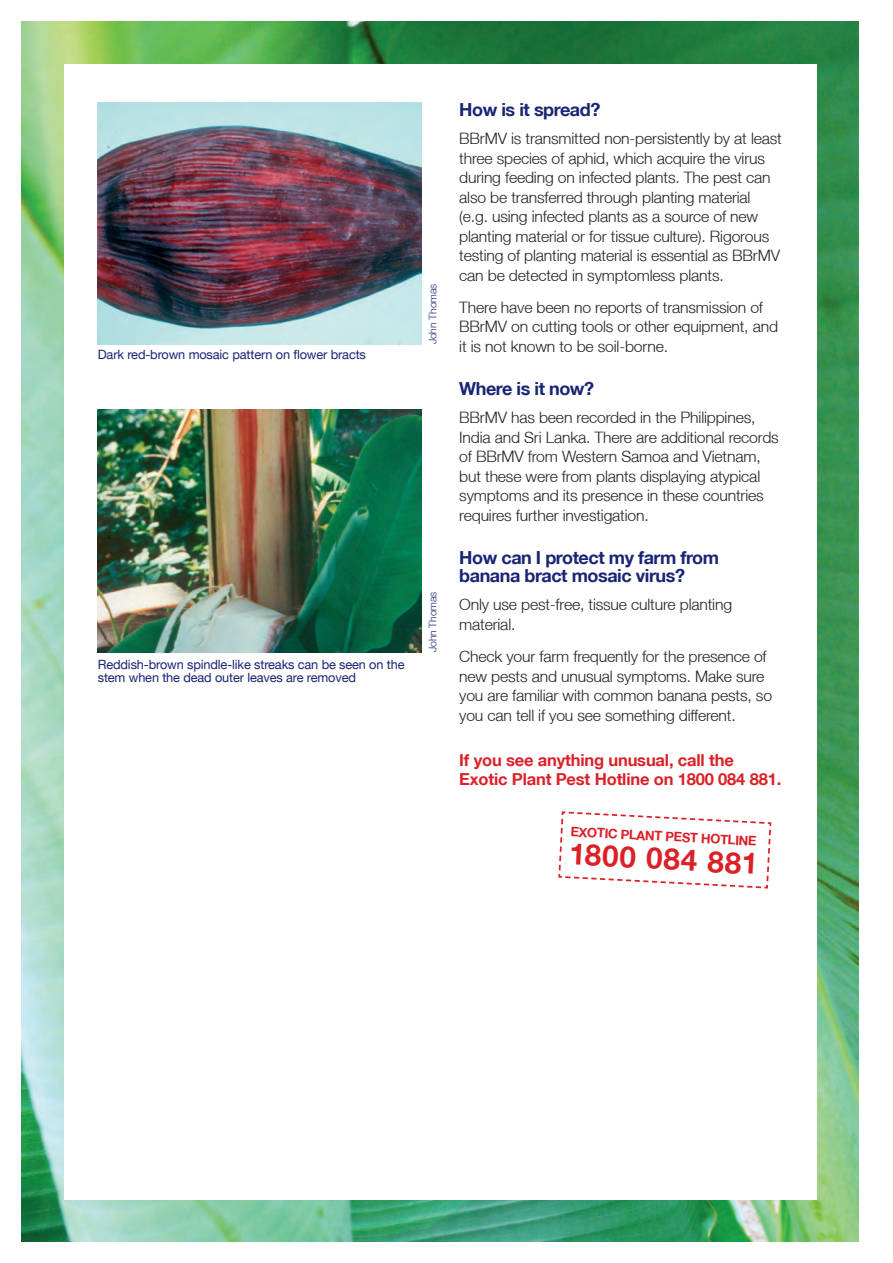
<style>
.page{position:relative;width:893px;height:1263px;background:#fff}
.page>*{position:absolute;margin:0;border:0;box-sizing:border-box;transform-origin:0 0}
.t1{font:700 29.4px "Helvetica Neue";color:#da2128}
.FS_Heading_2{font:700 18px/18px "Helvetica Neue";letter-spacing:-.025em;color:#192575}
.FS_Body{font:700 16.5px/19.5px "Helvetica Neue";letter-spacing:-.01em;color:#da2128}
.FS_Body-2{font:300 15.75px/19.5px "Helvetica Neue";letter-spacing:-.01em;color:#231f20}
.t2{font:700 13.05px "Helvetica Neue";color:#da2128}
.image_description{font:12.75px/13.5px "Helvetica Neue";letter-spacing:-.01em;color:#192575}
.image_caption{font:300 10.5px "Helvetica Neue";letter-spacing:-.01em;color:#192575}
</style>
<div class="page">
<img style="left:21px;top:21px;width:838px;height:1221px">
<div style="left:64px;top:64px;width:752px;height:1135px;background:#fff"></div>
<img style="left:98px;top:102px;width:323px;height:242px">
<img style="left:98px;top:410px;width:323px;height:242px">
<svg style="left:558px;top:811px;width:214px;height:78px"></svg>
<p class="image_description" style="left:98px;top:348px;width:270px">Dark red-brown mosaic pattern on flower bracts</p>
<p class="image_description" style="left:98px;top:657px;width:308px">Reddish-brown spindle-like streaks can be seen on the stem when the dead outer leaves are removed</p>
<p class="image_caption" style="left:426px;top:344px;width:62px;rotate:-90deg">John Thomas</p>
<p class="image_caption" style="left:426px;top:652px;width:62px;rotate:-90deg">John Thomas</p>
<p class="FS_Heading_2" style="left:459px;top:100px;width:143px">How is it spread?</p>
<p class="FS_Body-2" style="left:459px;top:128px;width:324px">BBrMV is transmitted non-persistently by at least three species of aphid, which acquire the virus during feeding on infected plants. The pest can also be transferred through planting material (e.g. using infected plants as a source of new planting material or for tissue culture). Rigorous testing of planting material is essential as BBrMV can be detected in symptomless plants.</p>
<p class="FS_Body-2" style="left:459px;top:297px;width:320px">There have been no reports of transmission of<br>BBrMV on cutting tools or other equipment, and it is not known to be soil-borne.</p>
<p class="FS_Heading_2" style="left:459px;top:380px;width:136px">Where is it now?</p>
<p class="FS_Body-2" style="left:459px;top:408px;width:321px">BBrMV has been recorded in the Philippines, India and Sri Lanka. There are additional records of BBrMV from Western Samoa and Vietnam, but these were from plants displaying atypical symptoms and its presence in these countries requires further investigation.</p>
<p class="FS_Heading_2" style="left:459px;top:549px;width:261px">How can I protect my farm from banana bract mosaic virus?</p>
<p class="FS_Body-2" style="left:459px;top:595px;width:274px">Only use pest-free, tissue culture planting material.</p>
<p class="FS_Body-2" style="left:459px;top:646px;width:314px">Check your farm frequently for the presence of new pests and unusual symptoms. Make sure you are familiar with common banana pests, so you can tell if you see something different.</p>
<p class="FS_Body" style="left:459px;top:750px;width:324px">If you see anything unusual, call the<br>Exotic Plant Pest Hotline on 1800 084 881.</p>
<p class="t2" style="left:571px;top:823px;width:188px;rotate:3deg">EXOTIC PLANT PEST HOTLINE</p>
<p class="t1" style="left:570px;top:836px;width:190px;rotate:3deg">1800 084 881</p>
</div>
